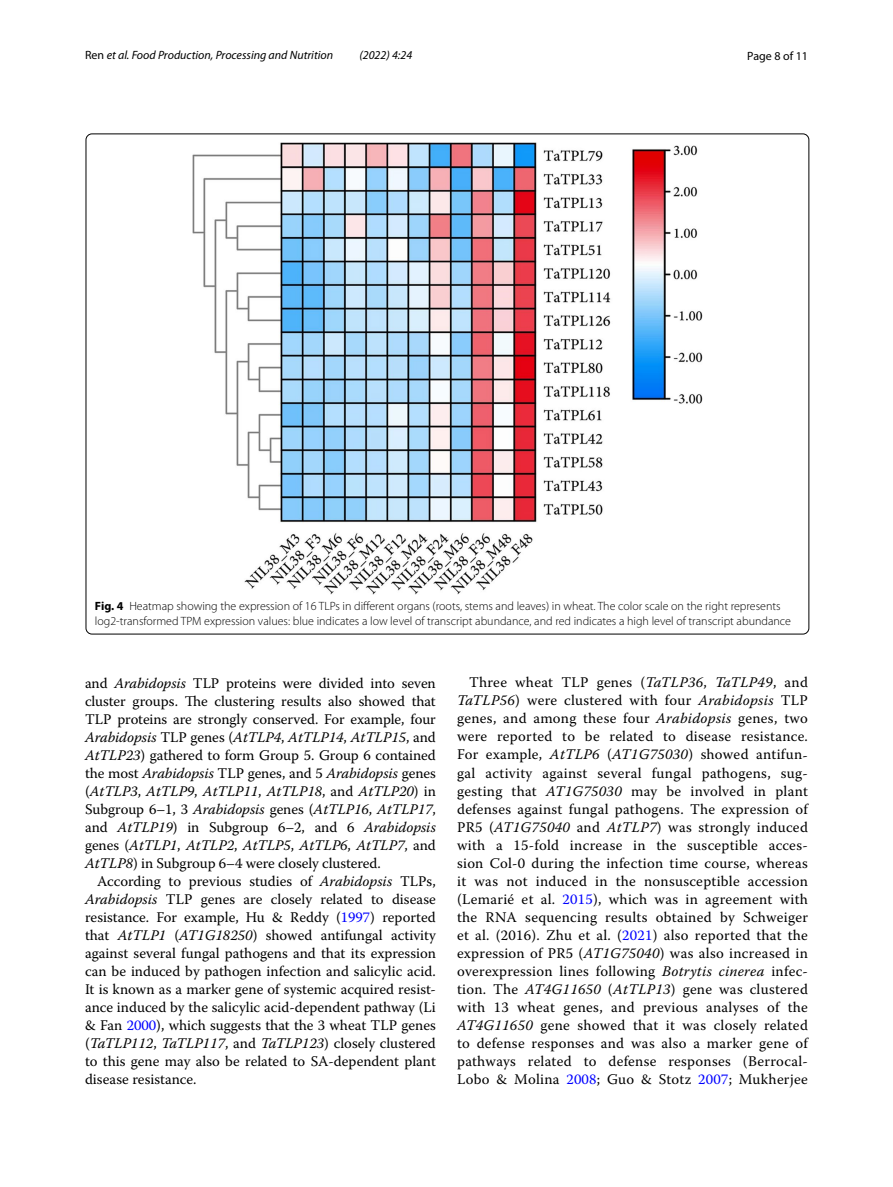
<style>
.page{position:relative;width:893px;height:1187px;background:#fff}
.page>*{position:absolute;margin:0;border:0;box-sizing:border-box;transform-origin:0 0}
.t1{font:14.7px/18px "Warnock Pro";color:#000;text-align:justify}
.t2{font:300 12px/15px "Myriad Pro";color:#000}
.t3{font:italic 12px "Myriad Pro";color:#000}
.t4{font:12px "Myriad Pro";color:#000}
.s1{font-style:normal}
.s2{font-weight:700}
.s3{font-style:italic}
.s4{color:#00f}
</style>
<div class="page">
<img style="left:192px;top:143px;width:511px;height:451px">
<p class="t3" style="left:85px;top:48px;width:250px"><span class="s1">Ren</span> et al. Food Production, Processing and Nutrition</p>
<p class="t3" style="left:359px;top:48px;width:54px">(2022) 4:24</p>
<p class="t4" style="left:747px;top:48px;width:62px">Page 8 of 11</p>
<p class="t2" style="left:95px;top:598px;width:698px"><span class="s2">Fig. 4</span> Heatmap showing the expression of 16 TLPs in different organs (roots, stems and leaves) in wheat. The color scale on the right represents log2-transformed TPM expression values: blue indicates a low level of transcript abundance, and red indicates a high level of transcript abundance</p>
<p class="t1" style="left:85px;top:673px;width:352px">and <span class="s3">Arabidopsis</span> TLP proteins were divided into seven cluster groups. The clustering results also showed that TLP proteins are strongly conserved. For example, four <span class="s3">Arabidopsis</span> TLP genes (<span class="s3">AtTLP4</span>, <span class="s3">AtTLP14</span>, <span class="s3">AtTLP15</span>, and <span class="s3">AtTLP23</span>) gathered to form Group 5. Group 6 contained the most <span class="s3">Arabidopsis</span> TLP genes, and 5 <span class="s3">Arabidopsis</span> genes (<span class="s3">AtTLP3</span>, <span class="s3">AtTLP9</span>, <span class="s3">AtTLP11</span>, <span class="s3">AtTLP18</span>, and <span class="s3">AtTLP20</span>) in Subgroup 6–1, 3 <span class="s3">Arabidopsis</span> genes (<span class="s3">AtTLP16</span>, <span class="s3">AtTLP17</span>, and <span class="s3">AtTLP19</span>) in Subgroup 6–2, and 6 <span class="s3">Arabidopsis </span>genes (<span class="s3">AtTLP1</span>, <span class="s3">AtTLP2</span>, <span class="s3">AtTLP5</span>, <span class="s3">AtTLP6</span>, <span class="s3">AtTLP7</span>, and <span class="s3">AtTLP8</span>) in Subgroup 6–4 were closely clustered.</p>
<p class="t1" style="left:85px;top:871px;width:352px;text-indent:12px">According to previous studies of <span class="s3">Arabidopsis</span> TLPs, <span class="s3">Arabidopsis</span> TLP genes are closely related to disease resistance. For example, Hu &amp; Reddy (<span class="s4">1997</span>) reported that <span class="s3">AtTLP1</span> (<span class="s3">AT1G18250</span>) showed antifungal activity against several fungal pathogens and that its expression can be induced by pathogen infection and salicylic acid.<br>It is known as a marker gene of systemic acquired resist&shy;ance induced by the salicylic acid-dependent pathway (Li &amp; Fan <span class="s4">2000</span>), which suggests that the 3 wheat TLP genes (<span class="s3">TaTLP112</span>, <span class="s3">TaTLP117</span>, and <span class="s3">TaTLP123</span>) closely clustered to this gene may also be related to SA-dependent plant disease resistance.</p>
<p class="t1" style="left:457px;top:673px;width:352px;text-indent:12px">Three wheat TLP genes (<span class="s3">TaTLP36</span>, <span class="s3">TaTLP49</span>, and <span class="s3">TaTLP56</span>) were clustered with four <span class="s3">Arabidopsis</span> TLP genes, and among these four <span class="s3">Arabidopsis</span> genes, two were reported to be related to disease resistance.<br>For example, <span class="s3">AtTLP6</span> (<span class="s3">AT1G75030</span>) showed antifun&shy;gal activity against several fungal pathogens, sug&shy;gesting that <span class="s3">AT1G75030</span> may be involved in plant defenses against fungal pathogens. The expression of PR5 (<span class="s3">AT1G75040</span> and <span class="s3">AtTLP7</span>) was strongly induced with a 15-fold increase in the susceptible acces&shy;sion Col-0 during the infection time course, whereas it was not induced in the nonsusceptible accession (Lemarié et al. <span class="s4">2015</span>), which was in agreement with the RNA sequencing results obtained by Schweiger et al. (2016). Zhu et al. (<span class="s4">2021</span>) also reported that the expression of PR5 (<span class="s3">AT1G75040</span>) was also increased in overexpression lines following <span class="s3">Botrytis cinerea</span> infec&shy;tion. The <span class="s3">AT4G11650</span> (<span class="s3">AtTLP13</span>) gene was clustered with 13 wheat genes, and previous analyses of the <span class="s3">AT4G11650</span> gene showed that it was closely related to defense responses and was also a marker gene of pathways related to defense responses (Berrocal-Lobo &amp; Molina <span class="s4">2008</span>; Guo &amp; Stotz <span class="s4">2007</span>; Mukherjee</p>
</div>
